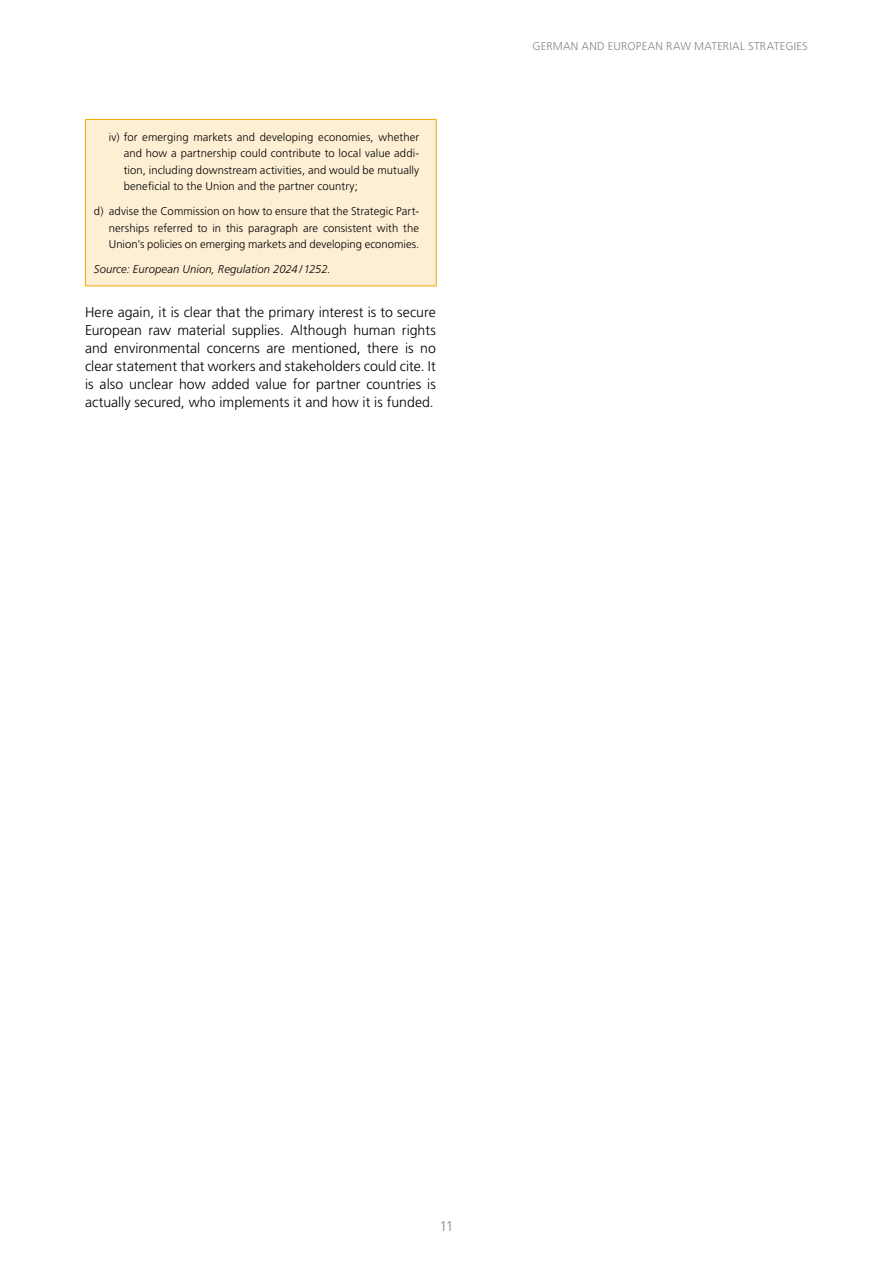
<style>
.page{position:relative;width:893px;height:1263px;background:#fff}
.page>*{position:absolute;margin:0;border:0;box-sizing:border-box;transform-origin:0 0}
.t1{font:300 14.1px/18px "Frutiger LT Pro";color:#000;text-align:justify}
.t2{font:300 14.1px "Frutiger LT Pro";color:#878787}
.t3{font:300 11.25px/16.5px "Frutiger LT Pro";letter-spacing:.005em;color:#000;text-align:justify}
.t4{font:italic 300 11.25px "Frutiger LT Pro";letter-spacing:.005em;color:#000}
.t5{font:300 11.25px "Frutiger LT Pro";letter-spacing:.025em;color:#878787}
</style>
<div class="page">
<div style="left:85px;top:119px;width:351px;height:167px;background:#fdeed4"></div>
<hr style="left:85px;top:119px;width:352px;height:1px;background:#f0aa00">
<hr style="left:85px;top:120px;width:1px;height:166px;background:#f0aa00">
<hr style="left:436px;top:120px;width:1px;height:166px;background:#f0aa00">
<hr style="left:85px;top:286px;width:352px;height:1px;background:#f0aa00">
<p class="t3" style="left:124px;top:129px;width:297px;text-indent:-15px">iv) for emerging markets and developing economies, whether and how a partnership could contribute to local value addi&shy;tion, including downstream activities, and would be mutually beneficial to the Union and the partner country;</p>
<p class="t3" style="left:109px;top:203px;width:312px;text-indent:-15px">d) advise the Commission on how to ensure that the Strategic Part&shy;nerships referred to in this paragraph are consistent with the Union’s policies on emerging markets and developing economies.</p>
<p class="t4" style="left:94px;top:263px;width:238px">Source: European Union, Regulation 2024/1252.</p>
<p class="t1" style="left:85px;top:303px;width:352px">Here again, it is clear that the primary interest is to secure European raw material supplies. Although human rights and environmental concerns are mentioned, there is no clear statement that workers and stakeholders could cite. It is also unclear how added value for partner countries is actually secured, who implements it and how it is funded.</p>
<p class="t5" style="left:532px;top:40px;width:277px">GERMAN AND EUROPEAN RAW MATERIAL STRATEGIES</p>
<p class="t2" style="left:439px;top:1218px;width:16px">11</p>
</div>
